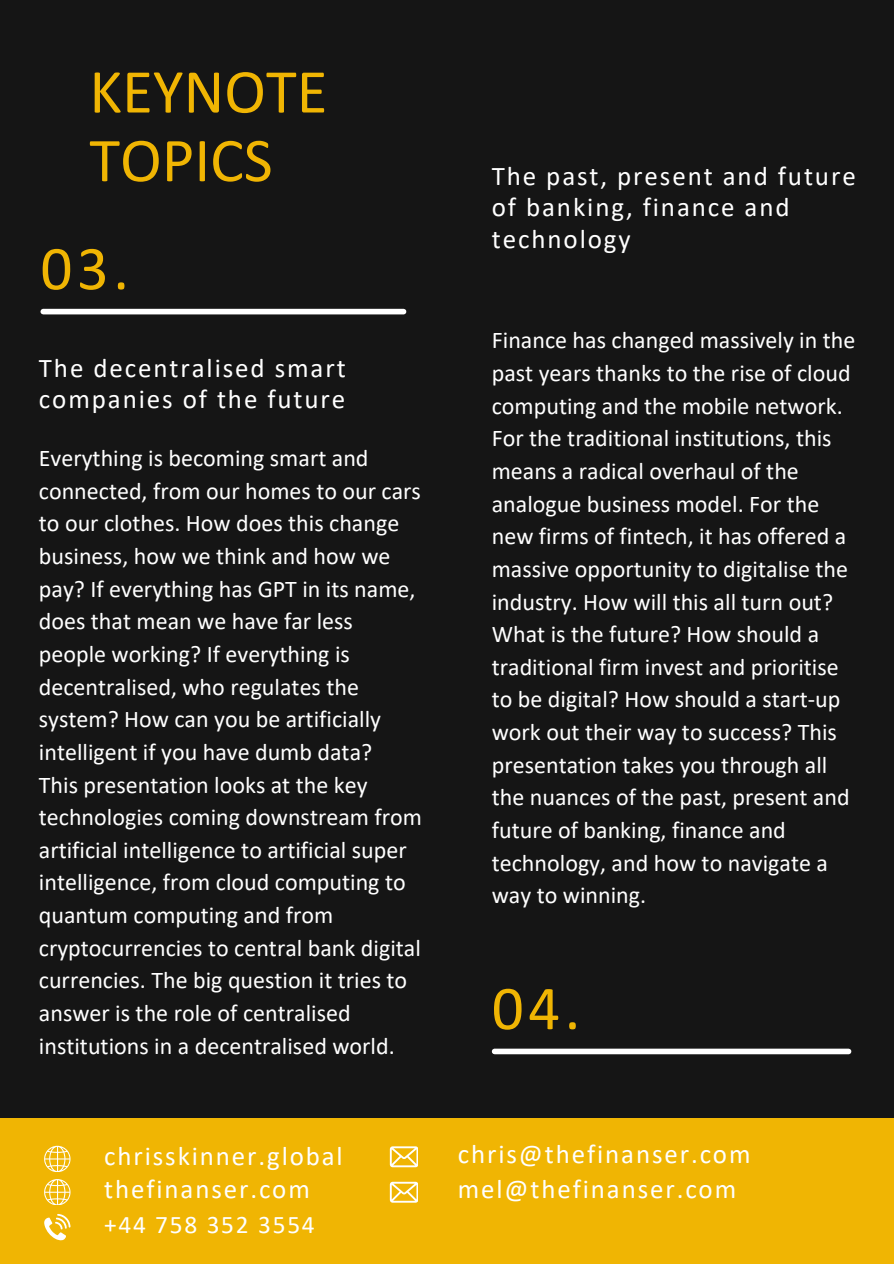
<style>
.page{position:relative;width:894px;height:1264px;background:#fff}
.page>*{position:absolute;margin:0;border:0;box-sizing:border-box;transform-origin:0 0}
.t1{font:63px/68.7px "Calibri";color:#f0b503}
.t2{font:27px/31.5px "Calibri";letter-spacing:.07em;color:#fff}
.t3{font:26.85px "Calibri";letter-spacing:.07em;color:#fff}
.t4{font:25.35px "Calibri";letter-spacing:.07em;color:#fff}
.t5{font:24px/32.7px "Calibri";color:#fff}
</style>
<div class="page">
<div style="left:0;top:0;width:893px;height:1263px;background:#151515"></div>
<div style="left:43px;top:309px;width:360px;height:5px;background:#fff"></div>
<div style="left:494px;top:1048px;width:354px;height:6px;background:#fff"></div>
<div style="left:0;top:1118px;width:893px;height:145px;background:#f0b503"></div>
<svg style="left:44px;top:1214px;width:26px;height:26px"></svg>
<svg style="left:390px;top:1146px;width:28px;height:21px"></svg>
<svg style="left:390px;top:1181px;width:28px;height:21px"></svg>
<svg style="left:44px;top:1145px;width:26px;height:26px"></svg>
<svg style="left:44px;top:1179px;width:26px;height:25px"></svg>
<h1 class="t1" style="left:89px;top:62px;width:239px">KEYNOTE<br>TOPICS</h1>
<h2 class="t1" style="left:40px;top:239px;width:90px">03.</h2>
<h2 class="t2" style="left:39px;top:354px;width:308px">The decentralised smart companies of the future</h2>
<p class="t5" style="left:39px;top:444px;width:383px">Everything is becoming smart and connected, from our homes to our cars to our clothes. How does this change business, how we think and how we pay? If everything has GPT in its name, does that mean we have far less people working? If everything is decentralised, who regulates the system? How can you be artificially intelligent if you have dumb data?</p>
<p class="t5" style="left:39px;top:770px;width:384px">This presentation looks at the key technologies coming downstream from artificial intelligence to artificial super intelligence, from cloud computing to quantum computing and from cryptocurrencies to central bank digital currencies. The big question it tries to answer is the role of centralised institutions in a decentralised world.</p>
<p class="t3" style="left:104px;top:1144px;width:240px">chrisskinner.global</p>
<h2 class="t3" style="left:104px;top:1177px;width:207px">thefinanser.com</h2>
<p class="t4" style="left:104px;top:1213px;width:212px">+44 758 352 3554</p>
<h1 class="t2" style="left:491px;top:162px;width:365px">The past, present and future of banking, finance and technology</h1>
<p class="t5" style="left:491px;top:326px;width:365px">Finance has changed massively in the past years thanks to the rise of cloud computing and the mobile network.<br>For the traditional institutions, this means a radical overhaul of the analogue business model. For the new firms of fintech, it has offered a massive opportunity to digitalise the industry. How will this all turn out?<br>What is the future? How should a traditional firm invest and prioritise to be digital? How should a start-up work out their way to success? This presentation takes you through all the nuances of the past, present and future of banking, finance and technology, and how to navigate a way to winning.</p>
<p class="t1" style="left:491px;top:979px;width:90px">04.</p>
<p class="t3" style="left:457px;top:1142px;width:294px">chris@thefinanser.com</p>
<h1 class="t3" style="left:457px;top:1177px;width:280px">mel@thefinanser.com</h1>
</div>
